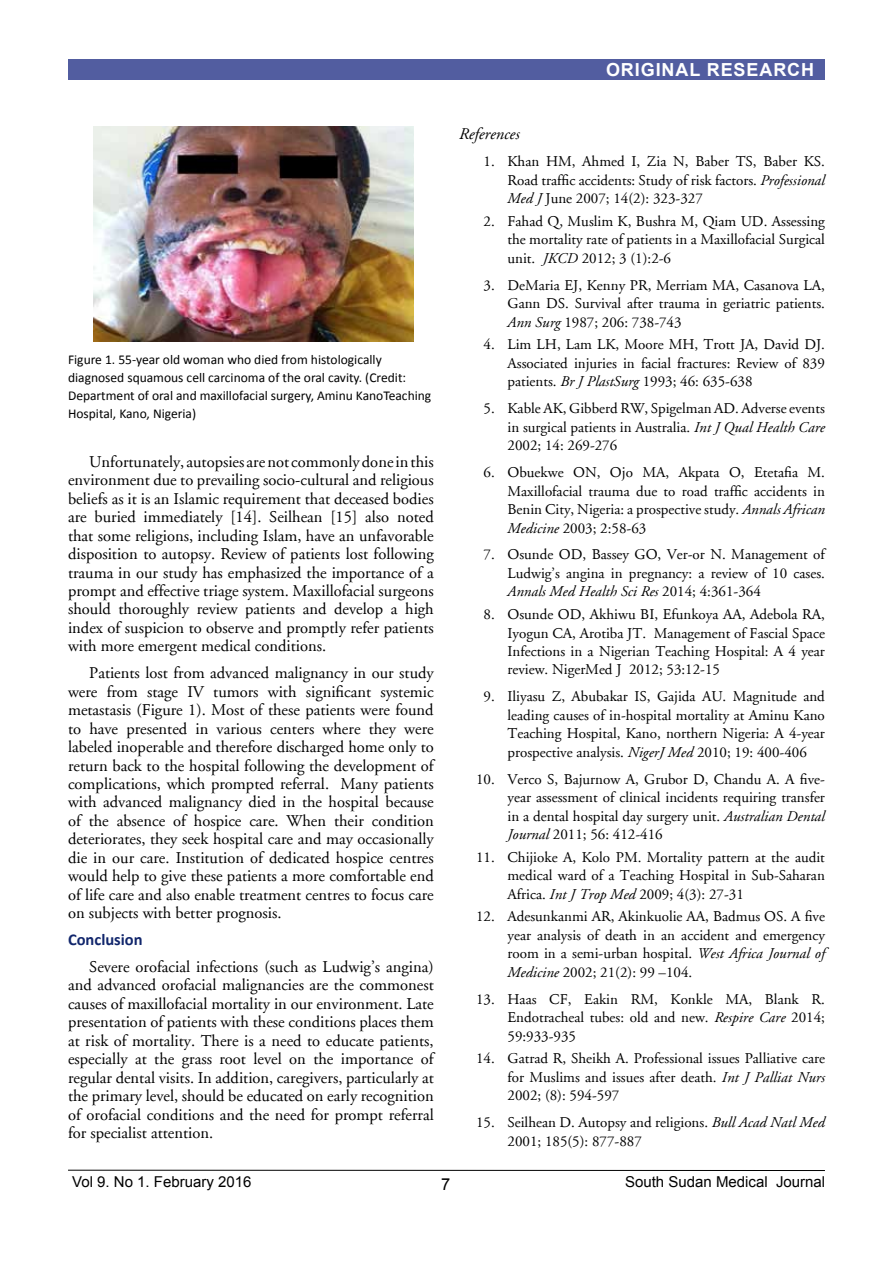
<style>
.page{position:relative;width:893px;height:1263px;background:#fff}
.page>*{position:absolute;margin:0;border:0;box-sizing:border-box;transform-origin:0 0}
.t1{font:700 18px "Arial";letter-spacing:.05em;color:#fff}
.t2{font:16.5px/18.5px "Adobe Garamond";color:#000;text-align:justify}
.t3{font:700 16.5px "Calibri";color:#11266c}
.t4{font:italic 16.5px "Adobe Garamond";color:#000}
.t5{font:16.5px "Arial";color:#000}
.t6{font:15px/18.5px "Adobe Garamond";color:#000;text-align:justify}
.t7{font:15px "Arial";color:#000}
.t8{font:13.5px/18px "Calibri";color:#000}
.s1{font-style:italic}
</style>
<div class="page">
<hr style="left:68px;top:1170px;width:757px;height:1px;background:#000">
<div style="left:68px;top:60px;width:757px;height:20px;background:#525da0"></div>
<img style="left:93px;top:127px;width:320px;height:215px">
<p class="t8" style="left:68px;top:350px;width:365px">Figure 1. 55-year old woman who died from histologically diagnosed squamous cell carcinoma of the oral cavity. (Credit:<br>Department of oral and maxillofacial surgery, Aminu KanoTeaching Hospital, Kano, Nigeria)</p>
<p class="t2" style="left:68px;top:453px;width:367px;text-indent:21px">Unfortunately, autopsies are not commonly done in this environment due to prevailing socio-cultural and religious beliefs as it is an Islamic requirement that deceased bodies are buried immediately [14]. Seilhean [15] also noted that some religions, including Islam, have an unfavorable disposition to autopsy. Review of patients lost following trauma in our study has emphasized the importance of a prompt and effective triage system. Maxillofacial surgeons should thoroughly review patients and develop a high index of suspicion to observe and promptly refer patients with more emergent medical conditions.</p>
<p class="t2" style="left:68px;top:664px;width:367px;text-indent:21px">Patients lost from advanced malignancy in our study were from stage IV tumors with significant systemic metastasis (Figure 1). Most of these patients were found to have presented in various centers where they were labeled inoperable and therefore discharged home only to return back to the hospital following the development of complications, which prompted referral. Many patients with advanced malignancy died in the hospital because of the absence of hospice care. When their condition deteriorates, they seek hospital care and may occasionally die in our care. Institution of dedicated hospice centres would help to give these patients a more comfortable end of life care and also enable treatment centres to focus care on subjects with better prognosis.</p>
<p class="t3" style="left:68px;top:929px;width:76px">Conclusion</p>
<p class="t2" style="left:68px;top:958px;width:367px;text-indent:21px">Severe orofacial infections (such as Ludwig’s angina) and advanced orofacial malignancies are the commonest causes of maxillofacial mortality in our environment. Late presentation of patients with these conditions places them at risk of mortality. There is a need to educate patients, especially at the grass root level on the importance of regular dental visits. In addition, caregivers, particularly at the primary level, should be educated on early recognition of orofacial conditions and the need for prompt referral for specialist attention.</p>
<p class="t1" style="left:606px;top:58px;width:210px">ORIGINAL RESEARCH</p>
<p class="t4" style="left:459px;top:125px;width:62px">References</p>
<p class="t6" style="left:507px;top:153px;width:319px;text-indent:-24px">1. Khan HM, Ahmed I, Zia N, Baber TS, Baber KS.<br>Road traffic accidents: Study of risk factors. <span class="s1">Professional Med J</span> June 2007; 14(2): 323-327</p>
<p class="t6" style="left:507px;top:212px;width:319px;text-indent:-24px">2. Fahad Q, Muslim K, Bushra M, Qiam UD. Assessing the mortality rate of patients in a Maxillofacial Surgical unit. <span class="s1">JKCD</span> 2012; 3 (1):2-6</p>
<p class="t6" style="left:507px;top:276px;width:319px;text-indent:-24px">3. DeMaria EJ, Kenny PR, Merriam MA, Casanova LA, Gann DS. Survival after trauma in geriatric patients.<br><span class="s1">Ann Surg</span> 1987; 206: 738-743</p>
<p class="t6" style="left:507px;top:336px;width:319px;text-indent:-24px">4. Lim LH, Lam LK, Moore MH, Trott JA, David DJ.<br>Associated injuries in facial fractures: Review of 839 patients. <span class="s1">Br J PlastSurg</span> 1993; 46: 635-638</p>
<p class="t6" style="left:507px;top:400px;width:319px;text-indent:-24px">5. Kable AK, Gibberd RW, Spigelman AD. Adverse events in surgical patients in Australia. <span class="s1">Int J Qual Health Care </span>2002; 14: 269-276</p>
<p class="t6" style="left:507px;top:463px;width:319px;text-indent:-24px">6. Obuekwe ON, Ojo MA, Akpata O, Etetafia M.<br>Maxillofacial trauma due to road traffic accidents in Benin City, Nigeria: a prospective study. <span class="s1">Annals African Medicine</span> 2003; 2:58-63</p>
<p class="t6" style="left:507px;top:546px;width:319px;text-indent:-24px">7. Osunde OD, Bassey GO, Ver-or N. Management of Ludwig’s angina in pregnancy: a review of 10 cases.<br><span class="s1">Annals Med Health Sci Res</span> 2014; 4:361-364</p>
<p class="t6" style="left:507px;top:605px;width:319px;text-indent:-24px">8. Osunde OD, Akhiwu BI, Efunkoya AA, Adebola RA, Iyogun CA, Arotiba JT. Management of Fascial Space Infections in a Nigerian Teaching Hospital: A 4 year review. NigerMed J 2012; 53:12-15</p>
<p class="t6" style="left:507px;top:688px;width:319px;text-indent:-24px">9. Iliyasu Z, Abubakar IS, Gajida AU. Magnitude and leading causes of in-hospital mortality at Aminu Kano Teaching Hospital, Kano, northern Nigeria: A 4-year prospective analysis. <span class="s1">NigerJ Med</span> 2010; 19: 400-406</p>
<p class="t6" style="left:507px;top:770px;width:319px;text-indent:-32px">10. Verco S, Bajurnow A, Grubor D, Chandu A. A five&shy;year assessment of clinical incidents requiring transfer in a dental hospital day surgery unit. <span class="s1">Australian Dental Journal</span> 2011; 56: 412-416</p>
<p class="t6" style="left:507px;top:848px;width:319px;text-indent:-32px">11. Chijioke A, Kolo PM. Mortality pattern at the audit medical ward of a Teaching Hospital in Sub-Saharan Africa. <span class="s1">Int J Trop Med</span> 2009; 4(3): 27-31</p>
<p class="t6" style="left:507px;top:908px;width:319px;text-indent:-32px">12. Adesunkanmi AR, Akinkuolie AA, Badmus OS. A five year analysis of death in an accident and emergency room in a semi-urban hospital. <span class="s1">West Africa Journal of Medicine</span> 2002; 21(2): 99 –104.</p>
<p class="t6" style="left:507px;top:990px;width:319px;text-indent:-32px">13. Haas CF, Eakin RM, Konkle MA, Blank R.<br>Endotracheal tubes: old and new. <span class="s1">Respire Care</span> 2014; 59:933-935</p>
<p class="t6" style="left:507px;top:1050px;width:319px;text-indent:-32px">14. Gatrad R, Sheikh A. Professional issues Palliative care for Muslims and issues after death. <span class="s1">Int J Palliat Nurs </span>2002; (8): 594-597</p>
<p class="t6" style="left:507px;top:1113px;width:319px;text-indent:-32px">15. Seilhean D. Autopsy and religions. <span class="s1">Bull Acad Natl Med<br></span>2001; 185(5): 877-887</p>
<p class="t7" style="left:72px;top:1172px;width:181px">Vol 9. No 1. February 2016</p>
<p class="t5" style="left:441px;top:1173px;width:11px">7</p>
<p class="t7" style="left:625px;top:1172px;width:202px">South Sudan Medical Journal</p>
</div>
